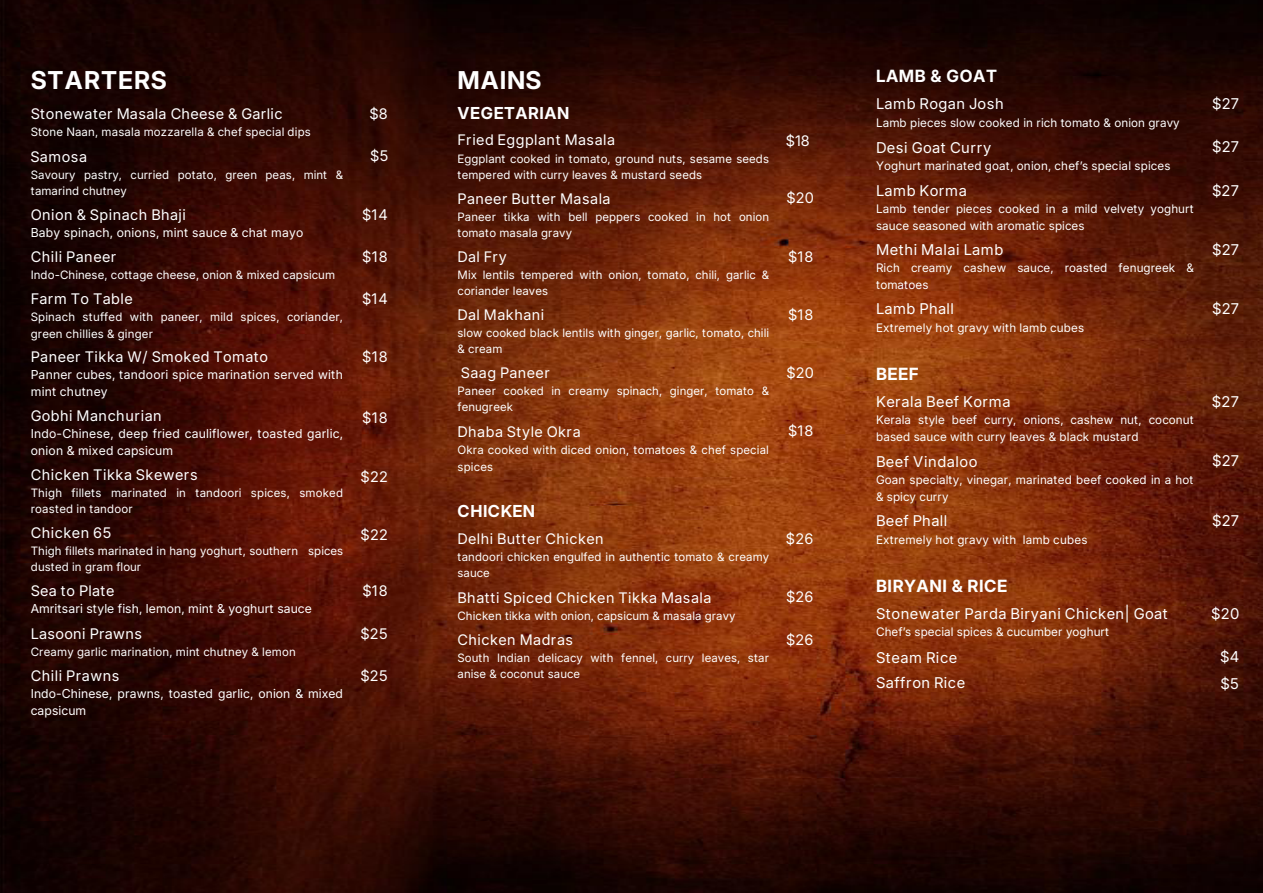
<style>
.page{position:relative;width:1263px;height:893px;background:#fff}
.page>*{position:absolute;margin:0;border:0;box-sizing:border-box;transform-origin:0 0}
.t1{font:700 24.6px "Inter 24 pt";letter-spacing:.03em;color:#fff}
.t2{font:700 16.8px "Inter 24 pt";letter-spacing:.03em;color:#fff}
.t3{font:700 16.5px "Inter 24 pt";letter-spacing:.035em;color:#fff}
.t4{font:14.85px "Inter 18 pt";letter-spacing:.025em;color:#fff}
.t5{font:14.7px "Inter 18 pt";letter-spacing:.03em;color:#fff}
.t6{font:14.55px "Inter 18 pt";letter-spacing:.03em;color:#fff}
.t7{font:12.3px/16.5px "Inter 18 pt";letter-spacing:.015em;color:#fff}
.t8{font:11.85px/16.2px "Inter 18 pt";letter-spacing:.01em;color:#fff}
.t9{font:11.55px/15.9px "Inter 18 pt";letter-spacing:.01em;color:#fff}
</style>
<div class="page">
<img style="left:0;top:0;width:1263px;height:893px">
<h1 class="t1" style="left:31px;top:62px;width:138px">STARTERS</h1>
<p class="t5" style="left:31px;top:103px;width:253px">Stonewater Masala Cheese &amp; Garlic</p>
<p class="t6" style="left:369px;top:103px;width:20px">$8</p>
<p class="t9" style="left:31px;top:124px;width:282px">Stone Naan, masala mozzarella &amp; chef special dips</p>
<p class="t5" style="left:30px;top:145px;width:58px">Samosa</p>
<p class="t6" style="left:370px;top:145px;width:20px">$5</p>
<p class="t9" style="left:31px;top:166px;width:314px">Savoury pastry, curried potato, green peas, mint &amp; tamarind chutney</p>
<p class="t6" style="left:31px;top:203px;width:157px">Onion &amp; Spinach Bhaji</p>
<p class="t6" style="left:362px;top:203px;width:27px">$14</p>
<p class="t7" style="left:31px;top:224px;width:274px">Baby spinach, onions, mint sauce &amp; chat mayo</p>
<p class="t5" style="left:31px;top:246px;width:87px">Chili Paneer</p>
<p class="t6" style="left:362px;top:246px;width:27px">$18</p>
<p class="t9" style="left:31px;top:266px;width:306px">Indo-Chinese, cottage cheese, onion &amp; mixed capsicum</p>
<p class="t5" style="left:31px;top:288px;width:104px">Farm To Table</p>
<p class="t6" style="left:362px;top:288px;width:27px">$14</p>
<p class="t9" style="left:31px;top:308px;width:314px;line-height:16.5px">Spinach stuffed with paneer, mild spices, coriander, green chillies &amp; ginger</p>
<p class="t6" style="left:31px;top:346px;width:239px">Paneer Tikka W/ Smoked Tomato</p>
<p class="t6" style="left:362px;top:346px;width:27px">$18</p>
<p class="t7" style="left:31px;top:366px;width:314px">Panner cubes, tandoori spice marination served with mint chutney</p>
<p class="t6" style="left:31px;top:405px;width:132px">Gobhi Manchurian</p>
<p class="t6" style="left:362px;top:407px;width:27px">$18</p>
<p class="t7" style="left:31px;top:425px;width:314px">Indo-Chinese, deep fried cauliflower, toasted garlic, onion &amp; mixed capsicum</p>
<p class="t5" style="left:31px;top:464px;width:169px">Chicken Tikka Skewers</p>
<p class="t6" style="left:361px;top:466px;width:29px">$22</p>
<p class="t9" style="left:31px;top:484px;width:314px;line-height:16.5px">Thigh fillets marinated in tandoori spices, smoked roasted in tandoor</p>
<p class="t6" style="left:31px;top:522px;width:82px">Chicken 65</p>
<p class="t6" style="left:361px;top:524px;width:29px">$22</p>
<p class="t9" style="left:31px;top:542px;width:314px">Thigh fillets marinated in hang yoghurt, southern spices dusted in gram flour</p>
<p class="t6" style="left:31px;top:580px;width:85px">Sea to Plate</p>
<p class="t6" style="left:362px;top:580px;width:27px">$18</p>
<p class="t7" style="left:31px;top:600px;width:283px">Amritsari style fish, lemon, mint &amp; yoghurt sauce</p>
<p class="t5" style="left:31px;top:622px;width:113px">Lasooni Prawns</p>
<p class="t6" style="left:360px;top:622px;width:29px">$25</p>
<p class="t9" style="left:31px;top:643px;width:266px">Creamy garlic marination, mint chutney &amp; lemon</p>
<p class="t6" style="left:31px;top:664px;width:90px">Chili Prawns</p>
<p class="t6" style="left:360px;top:664px;width:29px">$25</p>
<p class="t7" style="left:31px;top:685px;width:314px">Indo-Chinese, prawns, toasted garlic, onion &amp; mixed capsicum</p>
<h1 class="t1" style="left:458px;top:62px;width:86px">MAINS</h1>
<h3 class="t3" style="left:458px;top:100px;width:113px">VEGETARIAN</h3>
<p class="t6" style="left:458px;top:129px;width:159px">Fried Eggplant Masala</p>
<p class="t6" style="left:786px;top:129px;width:26px">$18</p>
<p class="t9" style="left:458px;top:150px;width:313px">Eggplant cooked in tomato, ground nuts, sesame seeds tempered with curry leaves &amp; mustard seeds</p>
<p class="t6" style="left:458px;top:188px;width:155px">Paneer Butter Masala</p>
<p class="t6" style="left:786px;top:187px;width:29px">$20</p>
<p class="t9" style="left:457px;top:209px;width:313px">Paneer tikka with bell peppers cooked in hot onion tomato masala gravy</p>
<p class="t6" style="left:458px;top:246px;width:51px">Dal Fry</p>
<p class="t6" style="left:788px;top:246px;width:27px">$18</p>
<p class="t9" style="left:457px;top:267px;width:313px">Mix lentils tempered with onion, tomato, chili, garlic &amp; coriander leaves</p>
<p class="t6" style="left:458px;top:304px;width:88px">Dal Makhani</p>
<p class="t6" style="left:788px;top:304px;width:27px">$18</p>
<p class="t9" style="left:458px;top:325px;width:313px">slow cooked black lentils with ginger, garlic, tomato, chili &amp; cream</p>
<p class="t6" style="left:461px;top:362px;width:90px">Saag Paneer</p>
<p class="t6" style="left:786px;top:362px;width:29px">$20</p>
<p class="t9" style="left:457px;top:383px;width:313px">Paneer cooked in creamy spinach, ginger, tomato &amp; fenugreek</p>
<p class="t6" style="left:458px;top:421px;width:125px">Dhaba Style Okra</p>
<p class="t6" style="left:788px;top:420px;width:27px">$18</p>
<p class="t9" style="left:458px;top:441px;width:313px;line-height:16.5px">Okra cooked with diced onion, tomatoes &amp; chef special spices</p>
<h3 class="t3" style="left:458px;top:499px;width:79px">CHICKEN</h3>
<p class="t6" style="left:458px;top:528px;width:148px">Delhi Butter Chicken</p>
<p class="t6" style="left:786px;top:528px;width:29px">$26</p>
<p class="t9" style="left:458px;top:548px;width:313px">tandoori chicken engulfed in authentic tomato &amp; creamy sauce</p>
<p class="t6" style="left:458px;top:586px;width:256px">Bhatti Spiced Chicken Tikka Masala</p>
<p class="t6" style="left:786px;top:586px;width:29px">$26</p>
<p class="t9" style="left:458px;top:607px;width:280px">Chicken tikka with onion, capsicum &amp; masala gravy</p>
<p class="t6" style="left:458px;top:628px;width:117px">Chicken Madras</p>
<p class="t6" style="left:786px;top:628px;width:29px">$26</p>
<p class="t9" style="left:458px;top:649px;width:313px">South Indian delicacy with fennel, curry leaves, star anise &amp; coconut sauce</p>
<h2 class="t2" style="left:876px;top:63px;width:123px">LAMB &amp; GOAT</h2>
<p class="t4" style="left:876px;top:93px;width:129px">Lamb Rogan Josh</p>
<p class="t4" style="left:1212px;top:93px;width:29px">$27</p>
<p class="t8" style="left:876px;top:114px;width:305px">Lamb pieces slow cooked in rich tomato &amp; onion gravy</p>
<p class="t4" style="left:876px;top:137px;width:117px">Desi Goat Curry</p>
<p class="t4" style="left:1212px;top:136px;width:29px">$27</p>
<p class="t8" style="left:876px;top:158px;width:296px">Yoghurt marinated goat, onion, chefʼs special spices</p>
<p class="t4" style="left:876px;top:179px;width:92px">Lamb Korma</p>
<p class="t4" style="left:1212px;top:179px;width:29px">$27</p>
<p class="t8" style="left:876px;top:201px;width:319px">Lamb tender pieces cooked in a mild velvety yoghurt sauce seasoned with aromatic spices</p>
<p class="t4" style="left:876px;top:238px;width:129px">Methi Malai Lamb</p>
<p class="t4" style="left:1212px;top:238px;width:29px">$27</p>
<p class="t8" style="left:876px;top:260px;width:319px">Rich creamy cashew sauce, roasted fenugreek &amp; tomatoes</p>
<p class="t4" style="left:876px;top:298px;width:79px">Lamb Phall</p>
<p class="t4" style="left:1212px;top:298px;width:29px">$27</p>
<p class="t8" style="left:876px;top:319px;width:210px">Extremely hot gravy with lamb cubes</p>
<h2 class="t2" style="left:876px;top:361px;width:44px">BEEF</h2>
<p class="t4" style="left:876px;top:390px;width:136px">Kerala Beef Korma</p>
<p class="t4" style="left:1212px;top:390px;width:29px">$27</p>
<p class="t8" style="left:876px;top:412px;width:319px">Kerala style beef curry, onions, cashew nut, coconut based sauce with curry leaves &amp; black mustard</p>
<p class="t4" style="left:876px;top:450px;width:103px">Beef Vindaloo</p>
<p class="t4" style="left:1212px;top:450px;width:29px">$27</p>
<p class="t8" style="left:876px;top:472px;width:319px">Goan specialty, vinegar, marinated beef cooked in a hot &amp; spicy curry</p>
<p class="t4" style="left:876px;top:509px;width:73px">Beef Phall</p>
<p class="t4" style="left:1212px;top:510px;width:29px">$27</p>
<p class="t8" style="left:876px;top:531px;width:213px">Extremely hot gravy with lamb cubes</p>
<h2 class="t2" style="left:876px;top:573px;width:133px">BIRYANI &amp; RICE</h2>
<p class="t4" style="left:876px;top:602px;width:293px">Stonewater Parda Biryani Chicken| Goat</p>
<p class="t4" style="left:1211px;top:602px;width:30px">$20</p>
<p class="t8" style="left:876px;top:624px;width:234px">Chefʼs special spices &amp; cucumber yoghurt</p>
<p class="t4" style="left:876px;top:646px;width:83px">Steam Rice</p>
<p class="t4" style="left:1220px;top:645px;width:21px">$4</p>
<p class="t4" style="left:876px;top:672px;width:91px">Saffron Rice</p>
<p class="t4" style="left:1220px;top:672px;width:20px">$5</p>
</div>
